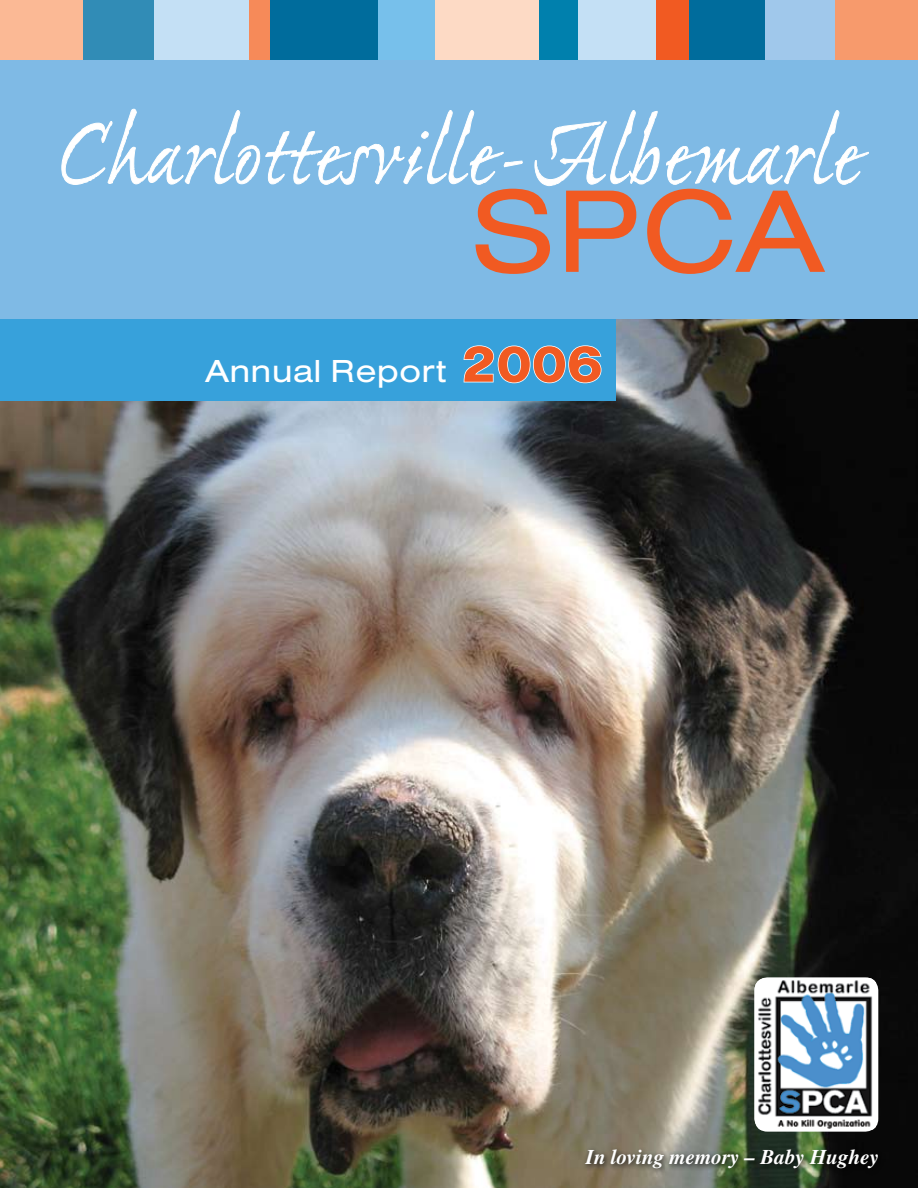
<style>
.page{position:relative;width:918px;height:1188px;background:#fff}
.page>*{position:absolute;margin:0;border:0;box-sizing:border-box;transform-origin:0 0}
.t1{font:97.5px "Ex Ponto";color:#fff}
.t2{font:33px "Sans Extended Regular DTC";color:#fff}
.t3{font:italic 700 21px "Times";color:#fff}
.s1{font-family:"Sans Extended Medium DTC";font-size:54px;color:#f15a22}
</style>
<div class="page">
<img style="left:0;top:319px;width:918px;height:869px">
<div style="left:0;top:273px;width:616px;height:128px;background:#37a1db"></div>
<svg style="left:463px;top:345px;width:139px;height:39px"></svg>
<div style="left:0;top:0;width:918px;height:319px;background:#7fbae5"></div>
<svg style="left:61px;top:108px;width:808px;height:166px"></svg>
<div style="left:582px;top:1146px;width:304px;height:31px;background:#000;opacity:.91"></div>
<div style="left:0;top:0;width:85px;height:60px;background:#fbb995"></div>
<div style="left:83px;top:0;width:74px;height:60px;background:#318cb6"></div>
<div style="left:154px;top:0;width:98px;height:60px;background:#c4e0f5"></div>
<div style="left:249px;top:0;width:23px;height:60px;background:#f68a59"></div>
<div style="left:271px;top:0;width:109px;height:60px;background:#006c9c"></div>
<div style="left:378px;top:0;width:59px;height:60px;background:#77c0eb"></div>
<div style="left:435px;top:0;width:123px;height:60px;background:#fddac5"></div>
<div style="left:539px;top:0;width:41px;height:60px;background:#0080ad"></div>
<div style="left:579px;top:0;width:79px;height:60px;background:#c4e0f5"></div>
<div style="left:657px;top:0;width:35px;height:60px;background:#f15a22"></div>
<div style="left:689px;top:0;width:79px;height:60px;background:#006c9c"></div>
<div style="left:765px;top:0;width:73px;height:60px;background:#a0c8eb"></div>
<div style="left:835px;top:0;width:83px;height:60px;background:#f79a6c"></div>
<div style="left:754px;top:977px;width:124px;height:155px;background:#fff;border-radius:13px"></div>
<img style="left:754px;top:979px;width:122px;height:150px">
<p class="t1" style="left:56px;top:106px;width:807px">Charlottesville-Albemarle</p>
<p class="t2" style="left:205px;top:352px;width:399px">Annual Report <span class="s1">2006</span></p>
<p class="t3" style="left:586px;top:1145px;width:295px">In loving memory – Baby Hughey</p>
</div>
